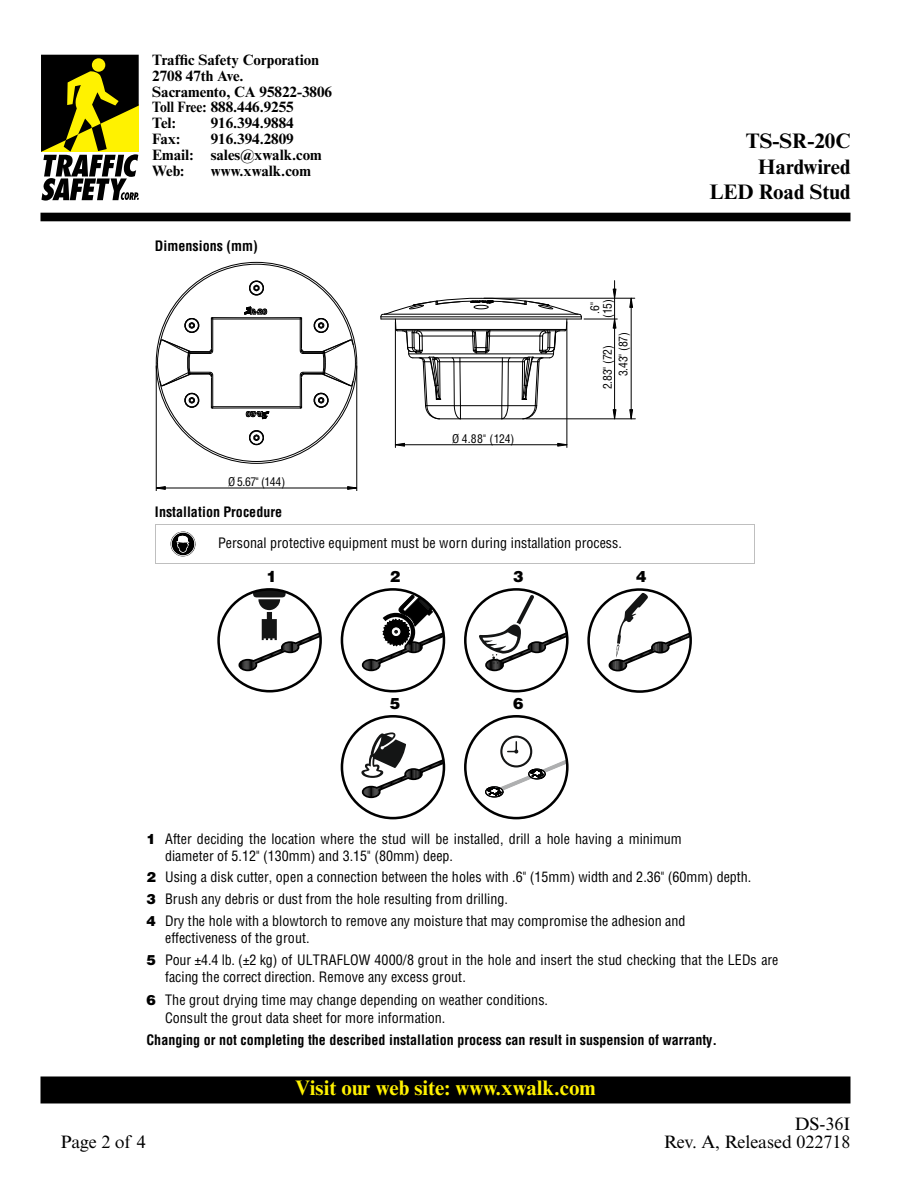
<style>
.page{position:relative;width:918px;height:1188px;background:#fff}
.page>*{position:absolute;margin:0;border:0;box-sizing:border-box;transform-origin:0 0}
.t1{font:700 21px "Times New Roman MT Std";color:#fff200}
.t2{font:700 21px/25.5px "Times New Roman MT Std";color:#000;text-align:right}
.t3{font:18px/18px "Times New Roman MT Std";color:#000;text-align:right}
.t4{font:900 15.6px "Helvetica LT Std";color:#000}
.t5{font:700 15px/15.9px "Times New Roman MT Std";color:#000}
.t6{font:condensed 14.1px/21.8px "Helvetica LT Std";color:#000}
.t7{font:700 condensed 14.1px "Helvetica LT Std";color:#000}
.t8{font:condensed 11.7px "Helvetica LT Std";letter-spacing:-.015em;color:#000}
.s1{font-weight:900;font-stretch:normal}
</style>
<div class="page">
<div style="left:41px;top:1077px;width:809px;height:26px;background:#000"></div>
<div style="left:40px;top:1076px;width:810px;height:27px;border:2px solid #000"></div>
<div style="left:40px;top:213px;width:810px;height:8px;background:#000"></div>
<svg style="left:41px;top:55px;width:98px;height:146px;background:#696628"></svg>
<svg style="left:156px;top:262px;width:201px;height:202px"></svg>
<svg style="left:155px;top:486px;width:11px;height:4px"></svg>
<svg style="left:347px;top:486px;width:10px;height:4px"></svg>
<hr style="left:156px;top:366px;width:1px;height:125px;background:#000">
<hr style="left:357px;top:366px;width:1px;height:125px;background:#000">
<hr style="left:156px;top:488px;width:201px;height:1px;background:#000">
<svg style="left:380px;top:297px;width:202px;height:123px"></svg>
<svg style="left:630px;top:297px;width:3px;height:11px"></svg>
<svg style="left:630px;top:409px;width:3px;height:10px"></svg>
<hr style="left:484px;top:298px;width:151px;height:1px;background:#000">
<hr style="left:526px;top:419px;width:109px;height:1px;background:#000">
<hr style="left:631px;top:298px;width:1px;height:121px;background:#000">
<svg style="left:557px;top:443px;width:10px;height:3px"></svg>
<svg style="left:394px;top:443px;width:11px;height:3px"></svg>
<hr style="left:567px;top:322px;width:1px;height:126px;background:#000">
<hr style="left:395px;top:322px;width:1px;height:126px;background:#000">
<hr style="left:395px;top:444px;width:172px;height:1px;background:#000">
<svg style="left:613px;top:409px;width:3px;height:11px"></svg>
<svg style="left:613px;top:281px;width:3px;height:47px"></svg>
<hr style="left:584px;top:319px;width:33px;height:1px;background:#000">
<hr style="left:614px;top:319px;width:1px;height:100px;background:#000">
<svg style="left:170px;top:531px;width:26px;height:26px"></svg>
<hr style="left:155px;top:524px;width:55px;height:1px;background:#bfbfbf">
<hr style="left:210px;top:524px;width:544px;height:1px;background:#bfbfbf">
<hr style="left:155px;top:528px;width:1px;height:36px;background:#bfbfbf">
<hr style="left:155px;top:564px;width:599px;height:1px;background:#bfbfbf">
<hr style="left:754px;top:528px;width:1px;height:36px;background:#bfbfbf">
<svg style="left:238px;top:590px;width:83px;height:82px"></svg>
<div style="left:217px;top:588px;width:105px;height:105px;border:3px solid #000;border-radius:50%"></div>
<svg style="left:361px;top:590px;width:83px;height:82px"></svg>
<div style="left:341px;top:588px;width:104px;height:105px;border:3px solid #000;border-radius:50%"></div>
<svg style="left:479px;top:595px;width:87px;height:77px"></svg>
<div style="left:464px;top:588px;width:105px;height:105px;border:3px solid #000;border-radius:50%"></div>
<div style="left:341px;top:715px;width:104px;height:104px;border:3px solid #000;border-radius:50%"></div>
<svg style="left:361px;top:732px;width:83px;height:67px"></svg>
<div style="left:500px;top:736px;width:32px;height:32px;border:2px solid #141515;border-radius:50%"></div>
<svg style="left:485px;top:742px;width:80px;height:56px"></svg>
<div style="left:464px;top:715px;width:105px;height:104px;border:3px solid #000;border-radius:50%"></div>
<svg style="left:608px;top:592px;width:83px;height:80px"></svg>
<div style="left:587px;top:588px;width:105px;height:105px;border:3px solid #000;border-radius:50%"></div>
<p class="t5" style="left:152px;top:51px;width:181px">Traffic Safety Corporation<br>2708 47th Ave.<br>Sacramento, CA 95822-3806<br>Toll Free: 888.446.9255<br>Tel:</p>
<p class="t5" style="left:211px;top:115px;width:85px">916.394.9884</p>
<p class="t5" style="left:152px;top:131px;width:171px;text-indent:58px">916.394.2809<br>Email: sales@xwalk.com<br>Web:</p>
<p class="t5" style="left:152px;top:131px;width:30px">Fax:</p>
<p class="t5" style="left:211px;top:163px;width:102px">www.xwalk.com</p>
<p class="t7" style="left:155px;top:237px;width:104px">Dimensions (mm)</p>
<p class="t8" style="left:228px;top:475px;width:59px">Ø 5.67" (144)</p>
<p class="t8" style="left:452px;top:431px;width:64px">Ø 4.88" (124)</p>
<p class="t8" style="left:600px;top:318px;width:20px;rotate:-90deg">(15)</p>
<p class="t8" style="left:588px;top:314px;width:13px;rotate:-90deg">.6"</p>
<p class="t8" style="left:616px;top:376px;width:46px;rotate:-90deg">3.43" (87)</p>
<p class="t8" style="left:600px;top:389px;width:46px;rotate:-90deg">2.83" (72)</p>
<p class="t7" style="left:155px;top:503px;width:129px">Installation Procedure</p>
<p class="t6" style="left:218px;top:532px;width:405px">Personal protective equipment must be worn during installation process.</p>
<p class="t4" style="left:266px;top:566px;width:12px">1</p>
<p class="t4" style="left:390px;top:566px;width:12px">2</p>
<p class="t4" style="left:513px;top:566px;width:12px">3</p>
<p class="t4" style="left:636px;top:566px;width:12px">4</p>
<p class="t4" style="left:390px;top:693px;width:12px">5</p>
<p class="t4" style="left:513px;top:693px;width:12px">6</p>
<h1 class="t2" style="left:709px;top:128px;width:143px">TS-SR-20C<br>Hardwired<br>LED Road Stud</h1>
<p class="t6" style="left:165px;top:830px;width:518px;line-height:17.2px;text-indent:-19px"><span class="s1">1</span> After deciding the location where the stud will be installed, drill a hole having a minimum diameter of 5.12" (130mm) and 3.15" (80mm) deep.</p>
<p class="t6" style="left:147px;top:866px;width:606px"><span class="s1">2</span> Using a disk cutter, open a connection between the holes with .6" (15mm) width and 2.36" (60mm) depth.<br><span class="s1">3</span> Brush any debris or dust from the hole resulting from drilling.<br><span class="s1">4</span> Dry the hole with a blowtorch to remove any moisture that may compromise the adhesion and</p>
<p class="t6" style="left:147px;top:927px;width:634px;text-indent:19px">effectiveness of the grout.<br><span class="s1">5</span> Pour ±4.4 lb. (±2 kg) of ULTRAFLOW 4000/8 grout in the hole and insert the stud checking that the LEDs are</p>
<p class="t6" style="left:147px;top:966px;width:403px;line-height:22.6px;text-indent:19px">facing the correct direction. Remove any excess grout.<br><span class="s1">6</span> The grout drying time may change depending on weather conditions.</p>
<p class="t6" style="left:165px;top:1007px;width:282px">Consult the grout data sheet for more information.</p>
<p class="t7" style="left:147px;top:1031px;width:572px">Changing or not completing the described installation process can result in suspension of warranty.</p>
<p class="t3" style="left:61px;top:1132px;width:87px">Page 2 of 4</p>
<h1 class="t1" style="left:295px;top:1075px;width:302px">Visit our web site: www.xwalk.com</h1>
<p class="t3" style="left:664px;top:1114px;width:188px">DS-36I<br>Rev. A, Released 022718</p>
</div>
